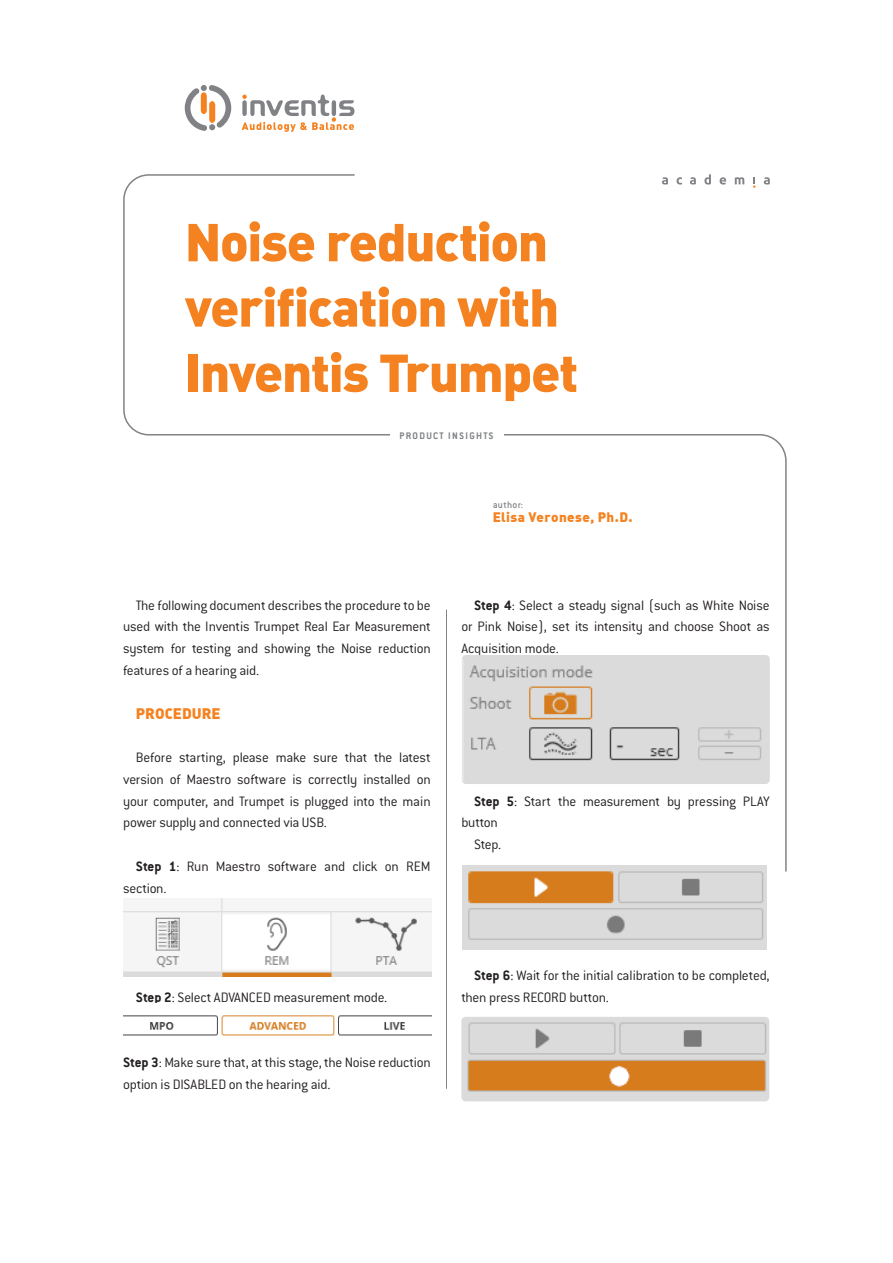
<style>
.page{position:relative;width:893px;height:1263px;background:#fff}
.page>*{position:absolute;margin:0;border:0;box-sizing:border-box;transform-origin:0 0}
.GC__Body_Copy__1{font:900 52.5px/65.2px "DIN Alternate";letter-spacing:-.025em;color:#f58220}
.t1{font:300 15px/21.8px "Conduit ITC Pro";letter-spacing:-.015em;color:#231f20}
.t2{font:900 15px "DIN Alternate";color:#f58220}
.t3{font:900 13.5px "DIN Alternate";letter-spacing:.03em;color:#f58220}
.t4{font:700 10.5px "Conduit ITC Pro";letter-spacing:.125em;color:#808285}
.t5{font:500 10.5px "Conduit ITC Pro";letter-spacing:.035em;color:#808285}
.s1{font-weight:700}
</style>
<div class="page">
<svg style="left:185px;top:85px;width:46px;height:46px"></svg>
<svg style="left:242px;top:95px;width:112px;height:37px"></svg>
<img style="left:123px;top:898px;width:308px;height:78px">
<img style="left:123px;top:1015px;width:308px;height:21px">
<img style="left:462px;top:872px;width:305px;height:77px">
<img style="left:461px;top:1017px;width:308px;height:84px">
<svg style="left:123px;top:174px;width:664px;height:698px"></svg>
<hr style="left:446px;top:610px;width:1px;height:479px;background:#808285">
<div style="left:389px;top:430px;width:114px;height:10px;background:#fff"></div>
<p class="GC__Body_Copy__1" style="left:185px;top:207px;width:376px">Noise reduction verification with</p>
<p class="GC__Body_Copy__1" style="left:185px;top:337px;width:395px">Inventis Trumpet</p>
<p class="t4" style="left:399px;top:429px;width:96px">PRODUCT INSIGHTS</p>
<p class="t1" style="left:123px;top:594px;width:309px;text-align:justify;text-indent:13px">The following document describes the procedure to be used with the Inventis Trumpet Real Ear Measurement system for testing and showing the Noise reduction features of a hearing aid.</p>
<p class="t2" style="left:136px;top:703px;width:86px">PROCEDURE</p>
<p class="t1" style="left:123px;top:747px;width:309px;text-align:justify;text-indent:13px">Before starting, please make sure that the latest version of Maestro software is correctly installed on your computer, and Trumpet is plugged into the main power supply and connected via USB.</p>
<p class="t1" style="left:123px;top:856px;width:309px;text-indent:13px"><span class="s1">Step 1</span>: Run Maestro software and click on REM section.</p>
<p class="t1" style="left:136px;top:986px;width:253px"><span class="s1">Step 2</span>: Select ADVANCED measurement mode.</p>
<p class="t1" style="left:123px;top:1051px;width:309px"><span class="s1">Step 3</span>: Make sure that, at this stage, the Noise reduction option is DISABLED on the hearing aid.</p>
<p class="t5" style="left:493px;top:499px;width:32px">author:</p>
<p class="t3" style="left:493px;top:508px;width:141px">Elisa Veronese, Ph.D.</p>
<p class="t1" style="left:461px;top:594px;width:310px;text-align:justify;text-indent:13px"><span class="s1">Step 4</span>: Select a steady signal (such as White Noise or Pink Noise), set its intensity and choose Shoot as Acquisition mode.</p>
<p class="t1" style="left:461px;top:790px;width:310px;text-indent:13px"><span class="s1">Step 5</span>: Start the measurement by pressing PLAY button</p>
<p class="t1" style="left:474px;top:834px;width:29px">Step.</p>
<p class="t1" style="left:461px;top:964px;width:310px;text-indent:13px"><span class="s1">Step 6</span>: Wait for the initial calibration to be completed, then press RECORD button.</p>
</div>
